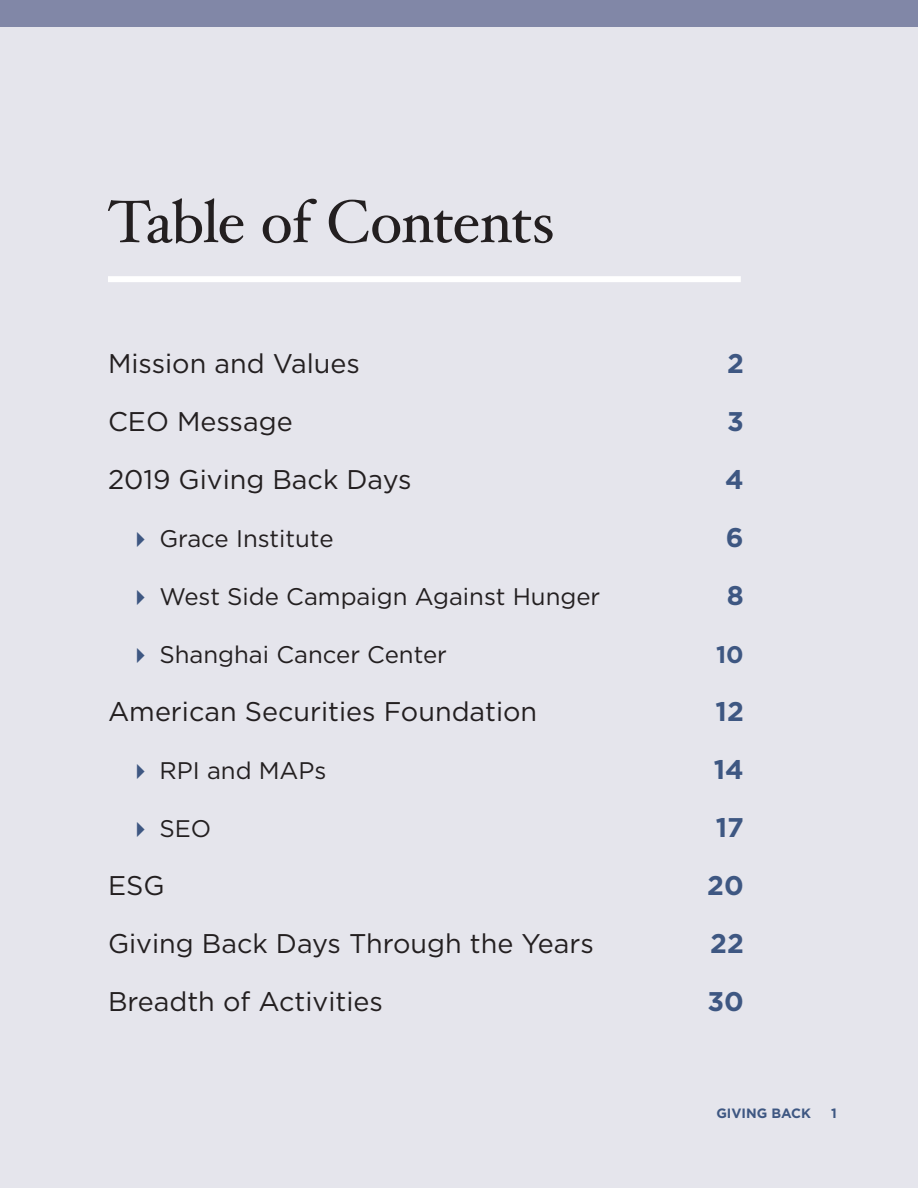
<style>
.page{position:relative;width:918px;height:1188px;background:#e5e5ec}
.page>*{position:absolute;margin:0;border:0;box-sizing:border-box;transform-origin:0 0}
.t1{font:60px "Hoefler Text";letter-spacing:-.025em;color:#231f20}
.t2{font:27px "Gotham";color:#231f20}
.t3{font:700 27px "Gotham";color:#3e5782}
.t4{font:24px "Gotham";color:#231f20}
.t5{font:700 24px "Gotham";color:#3e5782}
.t6{font:700 13.5px "Gotham";color:#3e5782}
.s1{color:#3e5782}
</style>
<div class="page">
<div style="left:108px;top:276px;width:633px;height:6px;background:#fff"></div>
<div style="left:0;top:0;width:918px;height:27px;background:#8187a7"></div>
<p class="t1" style="left:108px;top:186px;width:448px">Table of Contents</p>
<p class="t2" style="left:108px;top:346px;width:253px">Mission and Values</p>
<p class="t3" style="left:727px;top:345px;width:18px">2</p>
<p class="t2" style="left:108px;top:404px;width:186px">CEO Message</p>
<p class="t3" style="left:727px;top:403px;width:18px">3</p>
<p class="t2" style="left:108px;top:462px;width:305px">2019 Giving Back Days</p>
<p class="t3" style="left:725px;top:461px;width:20px">4</p>
<p class="t4" style="left:128px;top:523px;width:207px"><span class="s1">✔</span> Grace Institute</p>
<p class="t3" style="left:726px;top:519px;width:19px">6</p>
<p class="t4" style="left:128px;top:581px;width:474px"><span class="s1">✔</span> West Side Campaign Against Hunger</p>
<p class="t3" style="left:727px;top:577px;width:19px">8</p>
<p class="t4" style="left:128px;top:639px;width:320px"><span class="s1">✔</span> Shanghai Cancer Center</p>
<p class="t5" style="left:716px;top:638px;width:29px">10</p>
<p class="t2" style="left:108px;top:694px;width:431px">American Securities Foundation</p>
<p class="t3" style="left:716px;top:693px;width:30px">12</p>
<p class="t4" style="left:128px;top:755px;width:200px"><span class="s1">✔</span> RPI and MAPs</p>
<p class="t3" style="left:714px;top:751px;width:31px">14</p>
<p class="t4" style="left:128px;top:813px;width:85px"><span class="s1">✔</span> SEO</p>
<p class="t3" style="left:716px;top:809px;width:30px">17</p>
<p class="t2" style="left:108px;top:868px;width:58px">ESG</p>
<p class="t3" style="left:707px;top:867px;width:38px">20</p>
<p class="t2" style="left:108px;top:926px;width:487px">Giving Back Days Through the Years</p>
<p class="t3" style="left:710px;top:925px;width:35px">22</p>
<p class="t2" style="left:108px;top:984px;width:276px">Breadth of Activities</p>
<p class="t3" style="left:707px;top:983px;width:38px">30</p>
<p class="t6" style="left:716px;top:1104px;width:96px">GIVING BACK</p>
<p class="t6" style="left:831px;top:1104px;width:7px">1</p>
</div>
